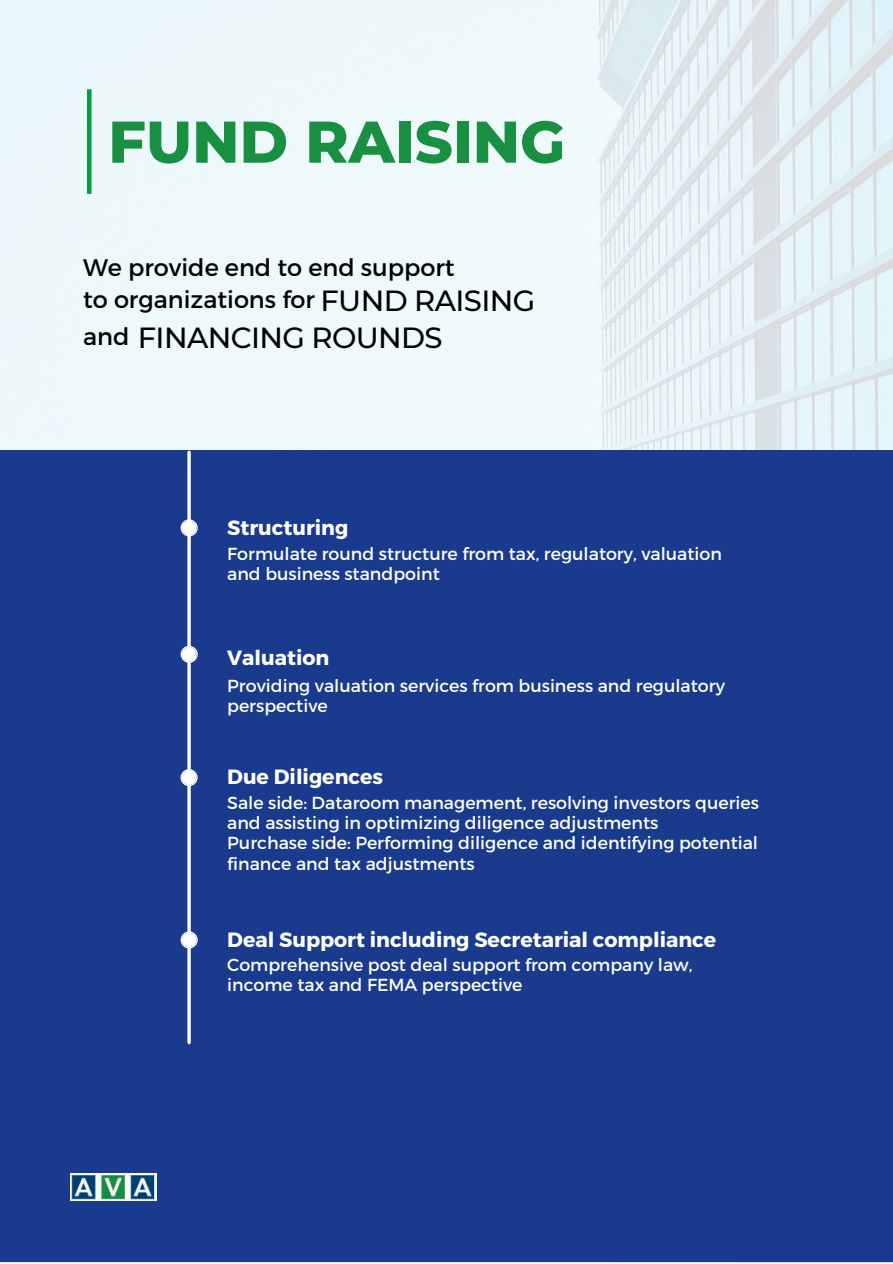
<style>
.page{position:relative;width:893px;height:1264px;background:#fff}
.page>*{position:absolute;margin:0;border:0;box-sizing:border-box;transform-origin:0 0}
.t1{font:800 58.8px "Montserrat";color:#188f41}
.t2{font:500 29.1px "Montserrat";letter-spacing:-.02em;color:#000}
.t3{font:24px "Montserrat";color:#000}
.t4{font:700 20.55px "Montserrat";color:#fff}
.t5{font:17.4px/20.2px "Montserrat";color:#fff}
</style>
<div class="page">
<img style="left:0;top:0;width:892px;height:450px">
<div style="left:0;top:450px;width:892px;height:812px;background:#1a3a8d"></div>
<svg style="left:187px;top:452px;width:4px;height:590px;background:#dbe0ed"></svg>
<svg style="left:181px;top:519px;width:17px;height:17px"></svg>
<div style="left:182px;top:520px;width:14px;height:15px;background:#fff;border-radius:50%"></div>
<svg style="left:181px;top:645px;width:17px;height:18px"></svg>
<div style="left:182px;top:647px;width:14px;height:14px;background:#fff;border-radius:50%"></div>
<svg style="left:180px;top:769px;width:18px;height:17px"></svg>
<div style="left:182px;top:770px;width:14px;height:15px;background:#fff;border-radius:50%"></div>
<svg style="left:181px;top:931px;width:17px;height:17px"></svg>
<div style="left:182px;top:932px;width:14px;height:15px;background:#fff;border-radius:50%"></div>
<hr style="left:87px;top:89px;width:4px;height:105px;background:#009e48">
<img style="left:71px;top:1173px;width:85px;height:27px">
<h1 class="t1" style="left:108px;top:106px;width:458px">FUND RAISING</h1>
<h3 class="t3" style="left:83px;top:252px;width:373px">We provide end to end support</h3>
<h3 class="t3" style="left:83px;top:283px;width:233px">to organizations for</h3>
<h2 class="t2" style="left:320px;top:282px;width:216px">FUND RAISING</h2>
<h3 class="t3" style="left:83px;top:321px;width:48px">and</h3>
<h2 class="t2" style="left:138px;top:320px;width:306px">FINANCING ROUNDS</h2>
<p class="t4" style="left:227px;top:514px;width:123px">Structuring</p>
<p class="t5" style="left:227px;top:542px;width:496px">Formulate round structure from tax, regulatory, valuation and business standpoint</p>
<p class="t4" style="left:227px;top:644px;width:104px">Valuation</p>
<p class="t5" style="left:227px;top:675px;width:499px">Providing valuation services from business and regulatory perspective</p>
<p class="t4" style="left:227px;top:763px;width:157px">Due Diligences</p>
<p class="t5" style="left:227px;top:791px;width:533px">Sale side: Dataroom management, resolving investors queries and assisting in optimizing diligence adjustments<br>Purchase side: Performing diligence and identifying potential finance and tax adjustments</p>
<p class="t4" style="left:227px;top:926px;width:490px">Deal Support including Secretarial compliance</p>
<p class="t5" style="left:227px;top:953px;width:467px">Comprehensive post deal support from company law, income tax and FEMA perspective</p>
</div>
